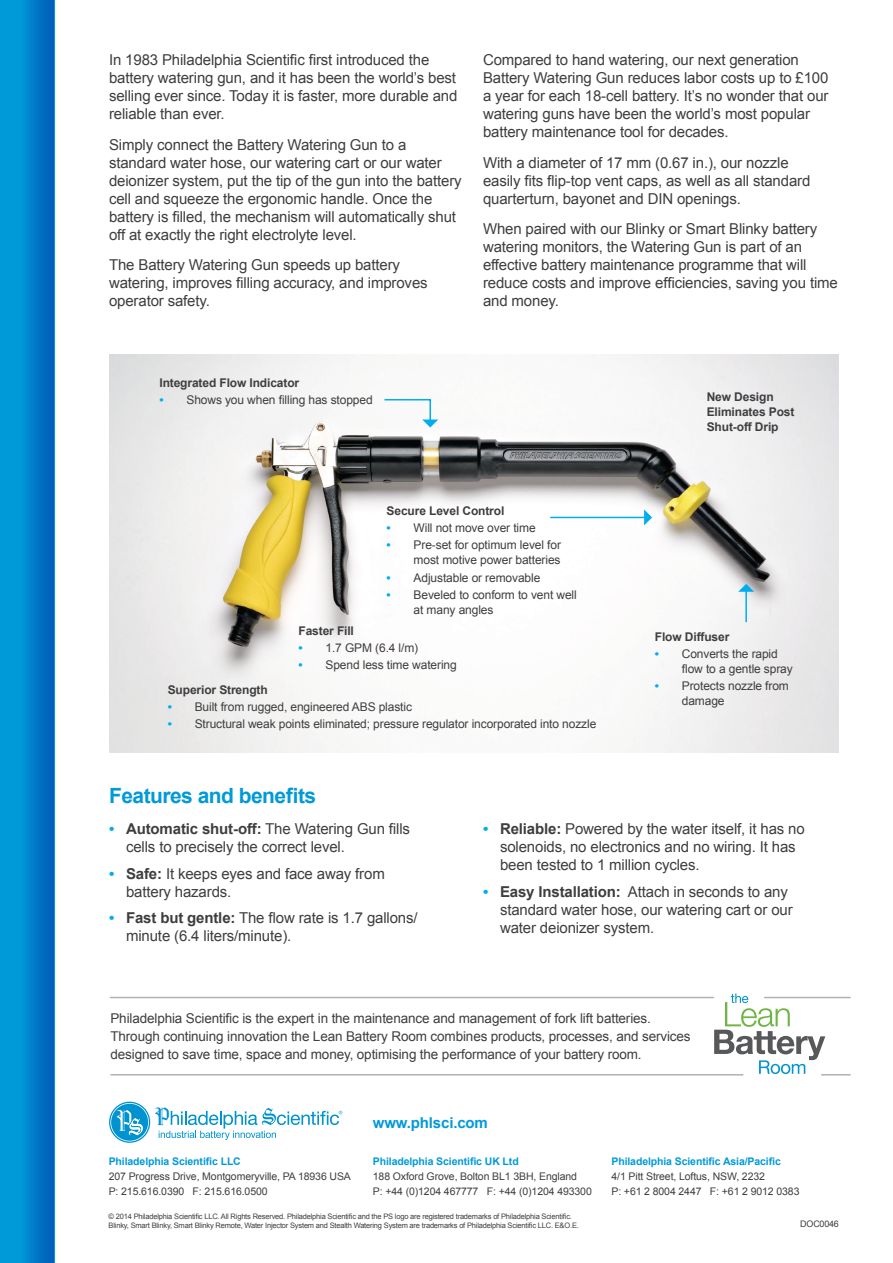
<style>
.page{position:relative;width:893px;height:1263px;background:#fff}
.page>*{position:absolute;margin:0;border:0;box-sizing:border-box;transform-origin:0 0}
.t1{font:700 21px "Arial";letter-spacing:-.025em;color:#009ad9}
.t2{font:15px/18px "Arial";letter-spacing:-.01em;color:#3e3e3f}
.t3{font:700 15px "Arial";letter-spacing:-.01em;color:#009ad9}
.t4{font:13.5px/18px "Arial";letter-spacing:-.01em;color:#3e3e3f}
.t5{font:12px/15px "Arial";letter-spacing:-.01em;color:#3e3e3f}
.t6{font:700 12px/15px "Arial";letter-spacing:-.01em;color:#3e3e3f}
.t7{font:10.5px/15px "Arial";letter-spacing:-.01em;color:#3e3e3f}
.t8{font:700 10.5px "Arial";letter-spacing:-.01em;color:#009ad9}
.t9{font:9px "Arial";letter-spacing:-.025em;color:#3e3e3f}
.t10{font:7.5px/9px "Arial";letter-spacing:-.025em;color:#3e3e3f}
.s1{font-weight:700;color:#00aeef}
.s2{font-weight:700}
</style>
<div class="page">
<div style="left:0;top:0;width:54px;height:1263px;background:#009ad9"></div>
<svg style="left:25px;top:0;width:29px;height:1263px;background:#0073c5"></svg>
<hr style="left:110px;top:1074px;width:633px;height:1px;background:#b0b1b5">
<svg style="left:109px;top:1102px;width:41px;height:41px"></svg>
<svg style="left:110px;top:1103px;width:39px;height:38px"></svg>
<svg style="left:155px;top:1107px;width:187px;height:33px"></svg>
<hr style="left:110px;top:997px;width:603px;height:1px;background:#b0b1b5">
<svg style="left:714px;top:993px;width:136px;height:82px"></svg>
<img style="left:109px;top:354px;width:730px;height:399px">
<hr style="left:550px;top:517px;width:97px;height:1px;background:#00aeef">
<svg style="left:644px;top:509px;width:8px;height:16px"></svg>
<hr style="left:745px;top:589px;width:2px;height:33px;background:#00aeef">
<svg style="left:738px;top:584px;width:16px;height:8px"></svg>
<svg style="left:383px;top:398px;width:55px;height:29px"></svg>
<p class="t2" style="left:109px;top:51px;width:350px">In 1983 Philadelphia Scientific first introduced the battery watering gun, and it has been the world’s best selling ever since. Today it is faster, more durable and reliable than ever.</p>
<p class="t2" style="left:109px;top:136px;width:354px">Simply connect the Battery Watering Gun to a standard water hose, our watering cart or our water deionizer system, put the tip of the gun into the battery cell and squeeze the ergonomic handle. Once the battery is filled, the mechanism will automatically shut off at exactly the right electrolyte level.</p>
<p class="t2" style="left:109px;top:256px;width:320px">The Battery Watering Gun speeds up battery watering, improves filling accuracy, and improves operator safety.</p>
<p class="t2" style="left:483px;top:51px;width:347px">Compared to hand watering, our next generation Battery Watering Gun reduces labor costs up to £100 a year for each 18-cell battery. It’s no wonder that our watering guns have been the world’s most popular battery maintenance tool for decades.</p>
<p class="t2" style="left:483px;top:154px;width:329px">With a diameter of 17 mm (0.67 in.), our nozzle easily fits flip-top vent caps, as well as all standard quarterturn, bayonet and DIN openings.</p>
<p class="t2" style="left:483px;top:220px;width:356px">When paired with our Blinky or Smart Blinky battery watering monitors, the Watering Gun is part of an effective battery maintenance programme that will reduce costs and improve efficiencies, saving you time and money.</p>
<p class="t6" style="left:159px;top:375px;width:141px">Integrated Flow Indicator</p>
<p class="t5" style="left:159px;top:392px;width:215px"><span class="s1">•</span> Shows you when filling has stopped</p>
<p class="t6" style="left:707px;top:389px;width:89px">New Design<br>Eliminates Post<br>Shut-off Drip</p>
<p class="t6" style="left:387px;top:504px;width:119px">Secure Level Control</p>
<p class="t5" style="left:387px;top:521px;width:151px"><span class="s1">•</span> Will not move over time</p>
<p class="t5" style="left:387px;top:538px;width:176px;text-align:right"><span class="s1">•</span> Pre-set for optimum level for most motive power batteries</p>
<p class="t5" style="left:387px;top:570px;width:155px"><span class="s1">•</span> Adjustable or removable</p>
<p class="t5" style="left:414px;top:587px;width:165px;text-indent:-27px"><span class="s1">•</span> Beveled to conform to vent well at many angles</p>
<p class="t6" style="left:298px;top:623px;width:57px">Faster Fill</p>
<p class="t5" style="left:298px;top:640px;width:121px"><span class="s1">•</span> 1.7 GPM (6.4 l/m)</p>
<p class="t5" style="left:298px;top:657px;width:160px"><span class="s1">•</span> Spend less time watering</p>
<p class="t6" style="left:168px;top:683px;width:102px">Superior Strength</p>
<p class="t5" style="left:168px;top:699px;width:246px"><span class="s1">•</span> Built from rugged, engineered ABS plastic</p>
<p class="t5" style="left:168px;top:717px;width:430px"><span class="s1">•</span> Structural weak points eliminated; pressure regulator incorporated into nozzle</p>
<p class="t6" style="left:655px;top:629px;width:76px">Flow Diffuser</p>
<p class="t5" style="left:682px;top:646px;width:112px;text-indent:-27px"><span class="s1">•</span> Converts the rapid flow to a gentle spray</p>
<p class="t5" style="left:682px;top:678px;width:109px;text-indent:-27px"><span class="s1">•</span> Protects nozzle from damage</p>
<h1 class="t1" style="left:109px;top:782px;width:209px">Features and benefits</h1>
<p class="t2" style="left:126px;top:820px;width:286px;text-indent:-17px"><span class="s1">•</span> <span class="s2">Automatic shut-off:</span> The Watering Gun fills cells to precisely the correct level.</p>
<p class="t2" style="left:126px;top:864px;width:260px;text-indent:-17px"><span class="s1">•</span> <span class="s2">Safe:</span> It keeps eyes and face away from battery hazards.</p>
<p class="t2" style="left:126px;top:909px;width:293px;text-indent:-17px"><span class="s1">•</span> <span class="s2">Fast but gentle:</span> The flow rate is 1.7 gallons/ minute (6.4 liters/minute).</p>
<p class="t2" style="left:500px;top:820px;width:306px;text-indent:-17px"><span class="s1">•</span> <span class="s2">Reliable:</span> Powered by the water itself, it has no solenoids, no electronics and no wiring. It has been tested to 1 million cycles.</p>
<p class="t2" style="left:500px;top:882px;width:294px;text-indent:-17px"><span class="s1">•</span> <span class="s2">Easy Installation:</span> Attach in seconds to any standard water hose, our watering cart or our water deionizer system.</p>
<p class="t4" style="left:110px;top:1009px;width:582px">Philadelphia Scientific is the expert in the maintenance and management of fork lift batteries.<br>Through continuing innovation the Lean Battery Room combines products, processes, and services designed to save time, space and money, optimising the performance of your battery room.</p>
<p class="t8" style="left:109px;top:1155px;width:134px">Philadelphia Scientific LLC</p>
<p class="t7" style="left:109px;top:1169px;width:244px">207 Progress Drive, Montgomeryville, PA 18936 USA<br>P: 215.616.0390 F: 215.616.0500</p>
<p class="t3" style="left:373px;top:1112px;width:117px">www.phlsci.com</p>
<p class="t8" style="left:373px;top:1155px;width:147px">Philadelphia Scientific UK Ltd</p>
<p class="t7" style="left:373px;top:1169px;width:220px">188 Oxford Grove, Bolton BL1 3BH, England<br>P: +44 (0)1204 467777 F: +44 (0)1204 493300</p>
<p class="t8" style="left:611px;top:1155px;width:171px">Philadelphia Scientific Asia/Pacific</p>
<p class="t7" style="left:611px;top:1169px;width:190px">4/1 Pitt Street, Loftus, NSW, 2232<br>P: +61 2 8004 2447 F: +61 2 9012 0383</p>
<p class="t10" style="left:109px;top:1212px;width:472px">© 2014 Philadelphia Scientific LLC. All Rights Reserved. Philadelphia Scientific and the PS logo are registered trademarks of Philadelphia Scientific.<br>Blinky, Smart Blinky, Smart Blinky Remote, Water Injector System and Stealth Watering System are trademarks of Philadelphia Scientific LLC. E&amp;O.E.</p>
<p class="t9" style="left:800px;top:1218px;width:40px">DOC0046</p>
</div>
